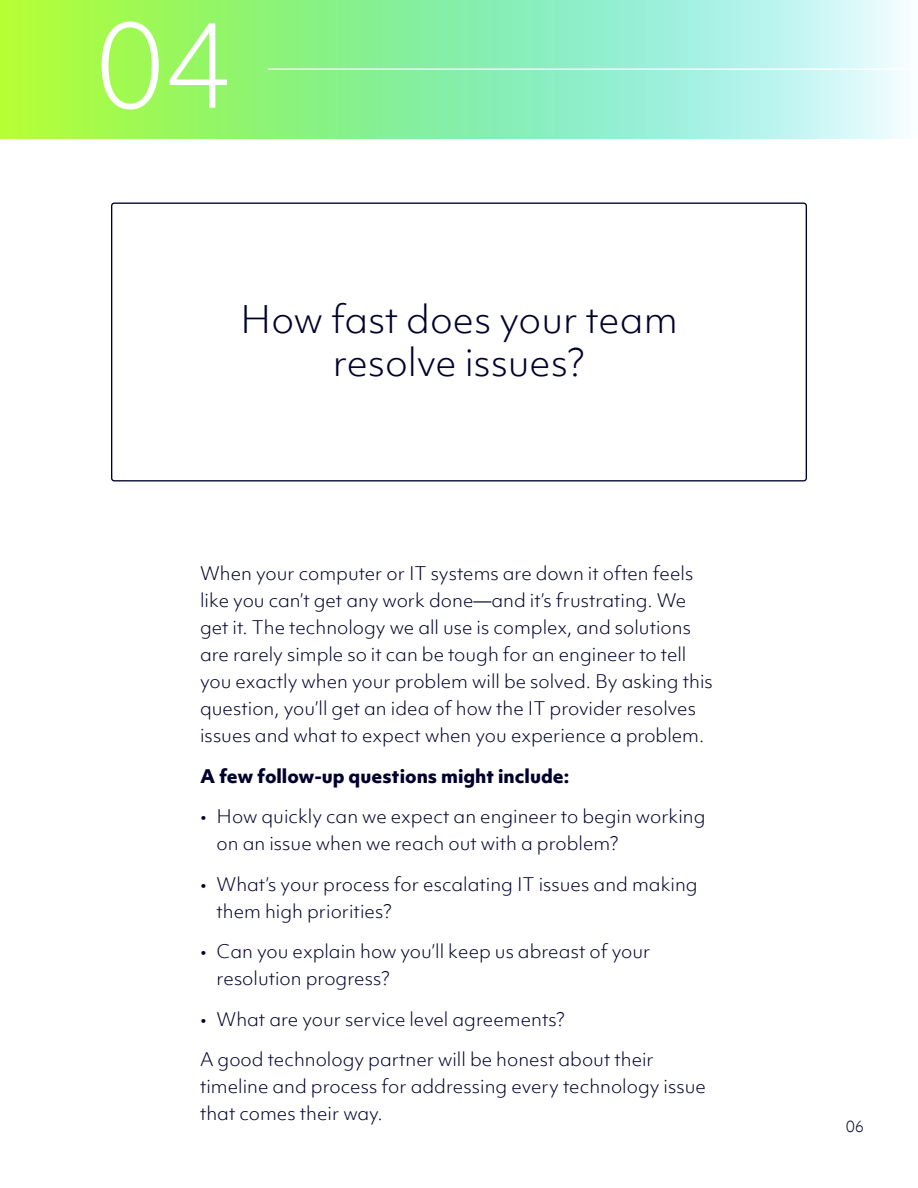
<style>
.page{position:relative;width:918px;height:1188px;background:#fff}
.page>*{position:absolute;margin:0;border:0;box-sizing:border-box;transform-origin:0 0}
.t1{font:300 113.4px "Objektiv Mk 1";color:#fff}
.t2{font:300 36.45px/43.8px "Objektiv Mk 1";color:#00002d;text-align:center}
.t3{font:300 18px/27px "Objektiv Mk 1";color:#00002d}
.t4{font:800 18px "Objektiv Mk 1";color:#00002d}
.t5{font:300 15px "Objektiv Mk 1";color:#00002d}
</style>
<div class="page">
<svg style="left:0;top:0;width:904px;height:138px"></svg>
<hr style="left:268px;top:69px;width:650px;height:1px;background:#fff">
<h1 class="t1" style="left:95px;top:-12px;width:141px">04</h1>
<h2 class="t2" style="left:240px;top:297px;width:439px">How fast does your team resolve issues?</h2>
<p class="t3" style="left:200px;top:560px;width:514px">When your computer or IT systems are down it often feels like you can’t get any work done—and it’s frustrating. We get it. The technology we all use is complex, and solutions are rarely simple so it can be tough for an engineer to tell you exactly when your problem will be solved. By asking this question, you’ll get an idea of how the IT provider resolves issues and what to expect when you experience a problem.</p>
<p class="t4" style="left:200px;top:763px;width:371px">A few follow-up questions might include:</p>
<p class="t3" style="left:217px;top:803px;width:491px;text-indent:-16px">• How quickly can we expect an engineer to begin working on an issue when we reach out with a problem?</p>
<p class="t3" style="left:217px;top:870px;width:483px;text-indent:-16px">• What’s your process for escalating IT issues and making them high priorities?</p>
<p class="t3" style="left:217px;top:938px;width:435px;text-indent:-16px">• Can you explain how you’ll keep us abreast of your resolution progress?</p>
<p class="t3" style="left:200px;top:1005px;width:366px">• What are your service level agreements?</p>
<p class="t3" style="left:200px;top:1046px;width:507px">A good technology partner will be honest about their timeline and process for addressing every technology issue that comes their way.</p>
<p class="t5" style="left:846px;top:1116px;width:20px">06</p>
</div>
